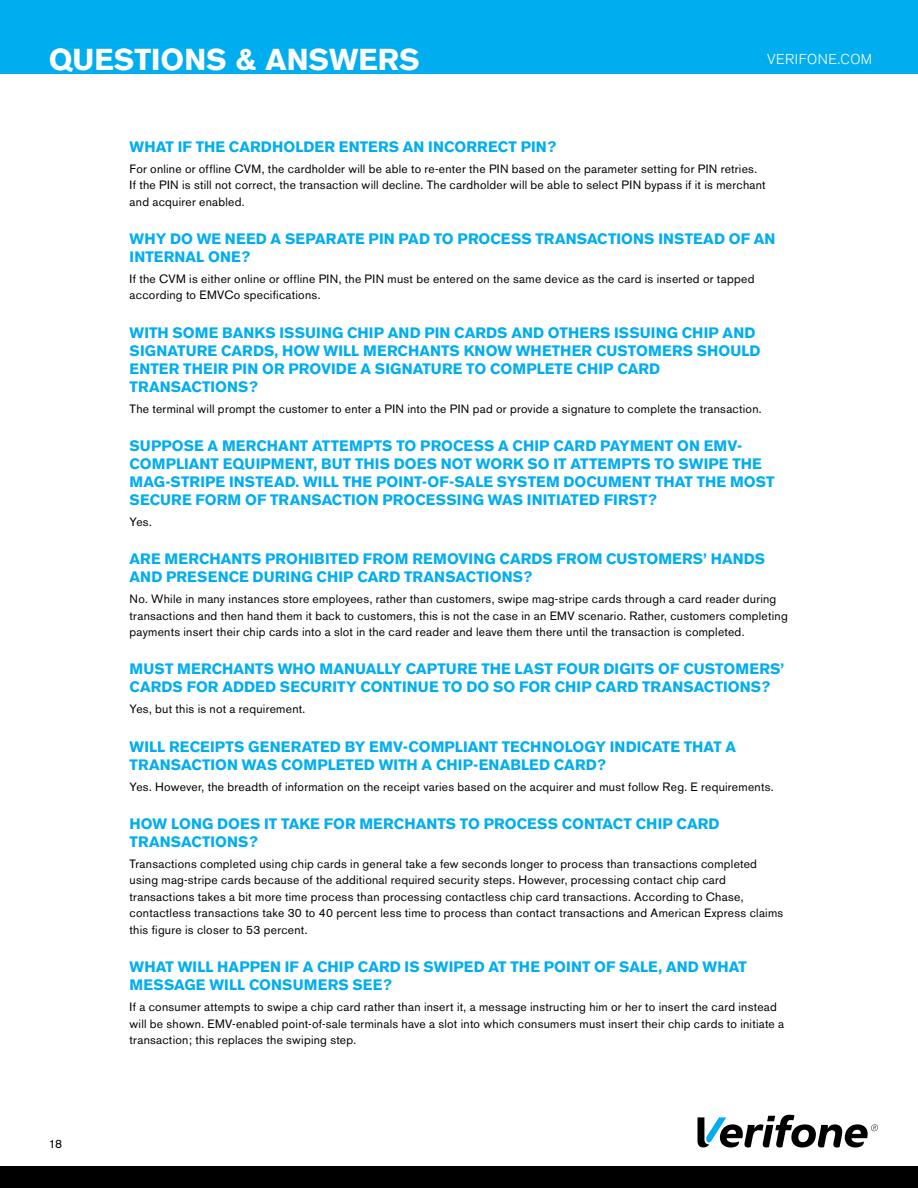
<style>
.page{position:relative;width:918px;height:1188px;background:#fff}
.page>*{position:absolute;margin:0;border:0;box-sizing:border-box;transform-origin:0 0}
.t1{font:700 30px "Akzidenz Grotesk BE";color:#fff}
.t2{font:700 15px/18px "Akzidenz Grotesk BE";letter-spacing:.005em;color:#00aeef}
.t3{font:300 14.25px "Akzidenz Grotesk BE";letter-spacing:.035em;color:#fff}
.t4{font:12px/16.5px "Akzidenz Grotesk BE";letter-spacing:.02em;color:#000}
</style>
<div class="page">
<svg style="left:698px;top:1115px;width:180px;height:33px"></svg>
<div style="left:0;top:0;width:918px;height:74px;background:#00aeef"></div>
<div style="left:0;top:1166px;width:918px;height:22px;background:#000"></div>
<h1 class="t1" style="left:49px;top:42px;width:373px">QUESTIONS &amp; ANSWERS</h1>
<p class="t3" style="left:767px;top:51px;width:107px">VERIFONE.COM</p>
<p class="t4" style="left:49px;top:1136px;width:15px">18</p>
<p class="t2" style="left:130px;top:138px;width:428px">WHAT IF THE CARDHOLDER ENTERS AN INCORRECT PIN?</p>
<p class="t4" style="left:130px;top:160px;width:638px">For online or offline CVM, the cardholder will be able to re-enter the PIN based on the parameter setting for PIN retries.<br>If the PIN is still not correct, the transaction will decline. The cardholder will be able to select PIN bypass if it is merchant and acquirer enabled.</p>
<p class="t2" style="left:130px;top:230px;width:647px">WHY DO WE NEED A SEPARATE PIN PAD TO PROCESS TRANSACTIONS INSTEAD OF AN<br>INTERNAL ONE?</p>
<p class="t4" style="left:130px;top:270px;width:626px">If the CVM is either online or offline PIN, the PIN must be entered on the same device as the card is inserted or tapped according to EMVCo specifications.</p>
<p class="t2" style="left:130px;top:324px;width:632px">WITH SOME BANKS ISSUING CHIP AND PIN CARDS AND OTHERS ISSUING CHIP AND SIGNATURE CARDS, HOW WILL MERCHANTS KNOW WHETHER CUSTOMERS SHOULD ENTER THEIR PIN OR PROVIDE A SIGNATURE TO COMPLETE CHIP CARD TRANSACTIONS?</p>
<p class="t4" style="left:130px;top:400px;width:634px">The terminal will prompt the customer to enter a PIN into the PIN pad or provide a signature to complete the transaction.</p>
<p class="t2" style="left:130px;top:437px;width:647px">SUPPOSE A MERCHANT ATTEMPTS TO PROCESS A CHIP CARD PAYMENT ON EMV-COMPLIANT EQUIPMENT, BUT THIS DOES NOT WORK SO IT ATTEMPTS TO SWIPE THE MAG-STRIPE INSTEAD. WILL THE POINT-OF-SALE SYSTEM DOCUMENT THAT THE MOST SECURE FORM OF TRANSACTION PROCESSING WAS INITIATED FIRST?</p>
<p class="t4" style="left:130px;top:513px;width:24px">Yes.</p>
<p class="t2" style="left:130px;top:550px;width:637px">ARE MERCHANTS PROHIBITED FROM REMOVING CARDS FROM CUSTOMERS’ HANDS<br>AND PRESENCE DURING CHIP CARD TRANSACTIONS?</p>
<p class="t4" style="left:130px;top:591px;width:660px">No. While in many instances store employees, rather than customers, swipe mag-stripe cards through a card reader during transactions and then hand them it back to customers, this is not the case in an EMV scenario. Rather, customers completing payments insert their chip cards into a slot in the card reader and leave them there until the transaction is completed.</p>
<p class="t2" style="left:130px;top:660px;width:656px">MUST MERCHANTS WHO MANUALLY CAPTURE THE LAST FOUR DIGITS OF CUSTOMERS’<br>CARDS FOR ADDED SECURITY CONTINUE TO DO SO FOR CHIP CARD TRANSACTIONS?</p>
<p class="t4" style="left:130px;top:701px;width:177px">Yes, but this is not a requirement.</p>
<p class="t2" style="left:130px;top:738px;width:608px">WILL RECEIPTS GENERATED BY EMV-COMPLIANT TECHNOLOGY INDICATE THAT A<br>TRANSACTION WAS COMPLETED WITH A CHIP-ENABLED CARD?</p>
<p class="t4" style="left:130px;top:778px;width:646px">Yes. However, the breadth of information on the receipt varies based on the acquirer and must follow Reg. E requirements.</p>
<p class="t2" style="left:130px;top:815px;width:591px">HOW LONG DOES IT TAKE FOR MERCHANTS TO PROCESS CONTACT CHIP CARD<br>TRANSACTIONS?</p>
<p class="t4" style="left:130px;top:855px;width:655px">Transactions completed using chip cards in general take a few seconds longer to process than transactions completed using mag-stripe cards because of the additional required security steps. However, processing contact chip card transactions takes a bit more time process than processing contactless chip card transactions. According to Chase, contactless transactions take 30 to 40 percent less time to process than contact transactions and American Express claims this figure is closer to 53 percent.</p>
<p class="t2" style="left:130px;top:958px;width:619px">WHAT WILL HAPPEN IF A CHIP CARD IS SWIPED AT THE POINT OF SALE, AND WHAT<br>MESSAGE WILL CONSUMERS SEE?</p>
<p class="t4" style="left:130px;top:999px;width:656px">If a consumer attempts to swipe a chip card rather than insert it, a message instructing him or her to insert the card instead will be shown. EMV-enabled point-of-sale terminals have a slot into which consumers must insert their chip cards to initiate a transaction; this replaces the swiping step.</p>
</div>
